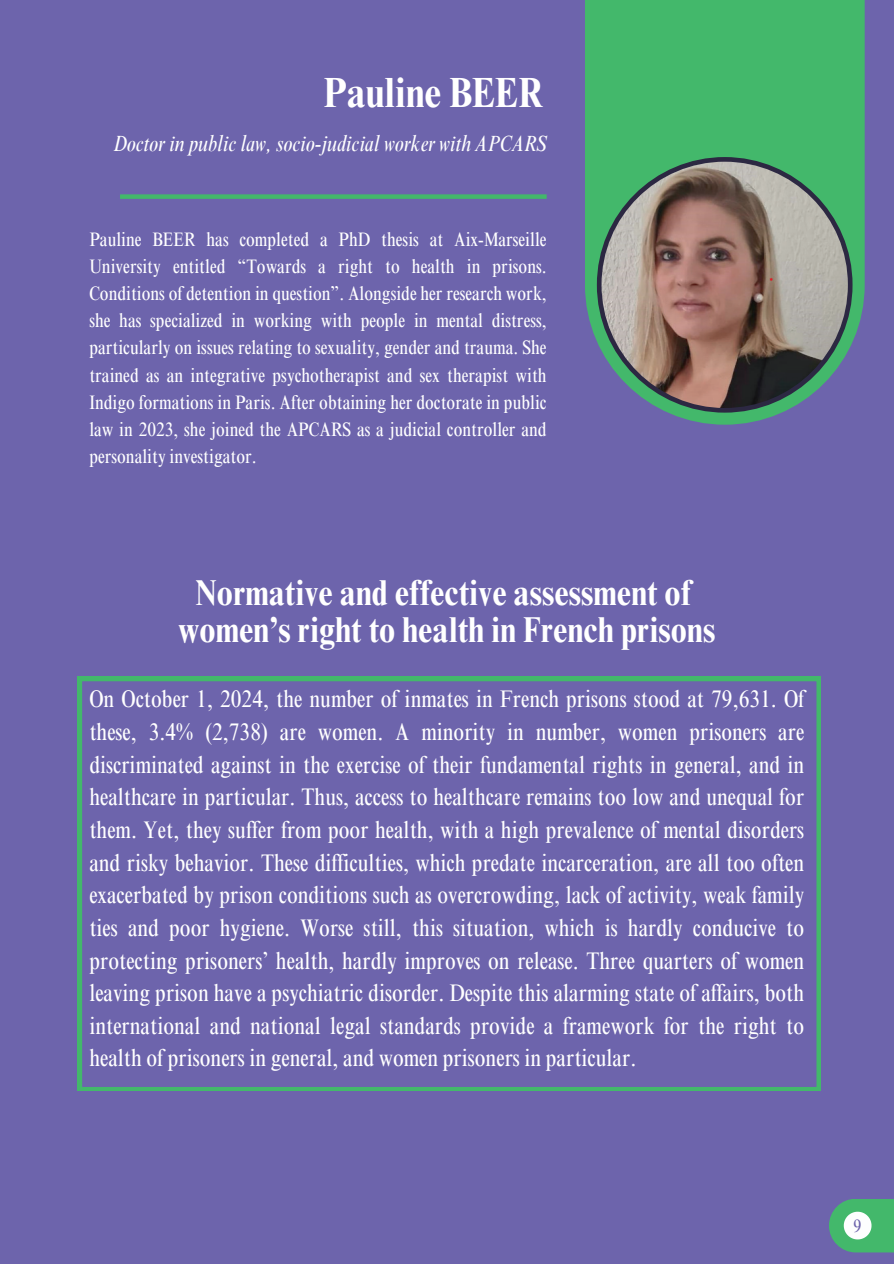
<style>
.page{position:relative;width:894px;height:1264px;background:#fff}
.page>*{position:absolute;margin:0;border:0;box-sizing:border-box;transform-origin:0 0}
.t1{font:700 condensed 42.15px "Times NRMT Pro";color:#fff}
.t2{font:700 condensed 36px/37.2px "Times NRMT Pro";color:#fff;text-align:center}
.t3{font:condensed 24px/32.5px "Times NRMT Pro";color:#fff;text-align:justify}
.t4{font:italic condensed 22.5px "Times NRMT Pro";color:#fff}
.t5{font:condensed 19.5px/27px "Times NRMT Pro";color:#fff;text-align:justify}
.t6{font:condensed 18px "Times NRMT Pro";color:#6d64ac}
</style>
<div class="page">
<div style="left:0;top:0;width:893px;height:1263px;background:#6d64ac"></div>
<div style="left:120px;top:194px;width:426px;height:5px;background:#43b86b"></div>
<svg style="left:78px;top:676px;width:742px;height:414px"></svg>
<div style="left:584px;top:0;width:280px;height:424px;background:#43b86b"></div>
<svg style="left:596px;top:157px;width:256px;height:255px"></svg>
<div style="left:828px;top:1198px;width:65px;height:54px;background:#43b86b"></div>
<svg style="left:843px;top:1211px;width:28px;height:28px"></svg>
<h1 class="t1" style="left:324px;top:68px;width:221px">Pauline BEER</h1>
<p class="t4" style="left:114px;top:131px;width:434px">Doctor in public law, socio-judicial worker with APCARS</p>
<p class="t5" style="left:89px;top:226px;width:458px">Pauline BEER has completed a PhD thesis at Aix-Marseille University entitled “Towards a right to health in prisons.<br>Conditions of detention in question”. Alongside her research work, she has specialized in working with people in mental distress, particularly on issues relating to sexuality, gender and trauma. She trained as an integrative psychotherapist and sex therapist with Indigo formations in Paris. After obtaining her doctorate in public law in 2023, she joined the APCARS as a judicial controller and personality investigator.</p>
<h2 class="t2" style="left:178px;top:574px;width:538px">Normative and effective assessment of women’s right to health in French prisons</h2>
<p class="t3" style="left:89px;top:683px;width:716px">On October 1, 2024, the number of inmates in French prisons stood at 79,631. Of these, 3.4% (2,738) are women. A minority in number, women prisoners are discriminated against in the exercise of their fundamental rights in general, and in healthcare in particular. Thus, access to healthcare remains too low and unequal for them. Yet, they suffer from poor health, with a high prevalence of mental disorders and risky behavior. These difficulties, which predate incarceration, are all too often exacerbated by prison conditions such as overcrowding, lack of activity, weak family ties and poor hygiene. Worse still, this situation, which is hardly conducive to protecting prisoners’ health, hardly improves on release. Three quarters of women leaving prison have a psychiatric disorder. Despite this alarming state of affairs, both international and national legal standards provide a framework for the right to health of prisoners in general, and women prisoners in particular.</p>
<p class="t6" style="left:853px;top:1215px;width:10px">9</p>
</div>
